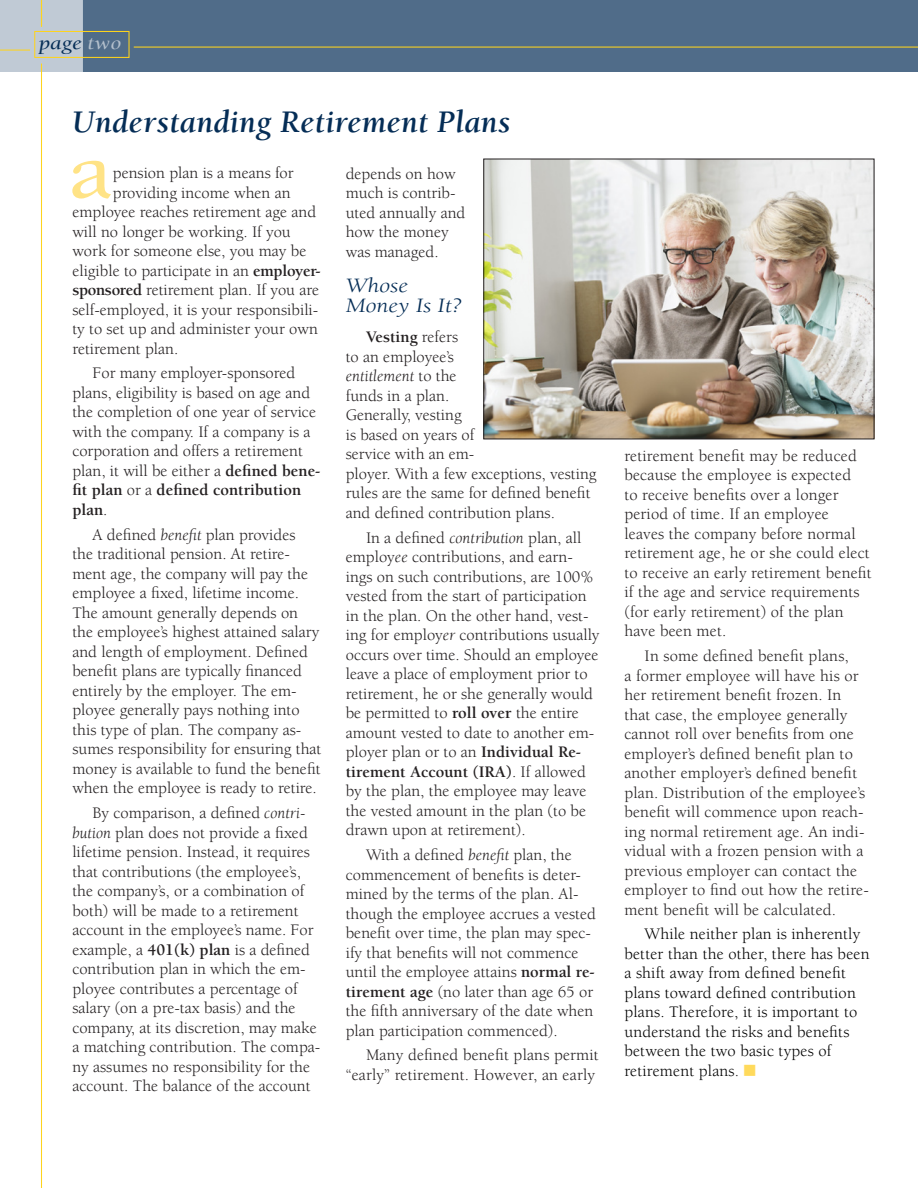
<style>
.page{position:relative;width:918px;height:1188px;background:#fff}
.page>*{position:absolute;margin:0;border:0;box-sizing:border-box;transform-origin:0 0}
.t1{font:500 82.5px "Berkeley";color:#ffe386;scale:1.2 1}
.headline{font:italic 700 32.25px "Berkeley";letter-spacing:.01em;color:#052d56}
.subhead{font:italic 21px/19.5px "Berkeley";color:#052d56;scale:1.2 1}
.t2{font:italic 19.5px "Berkeley";color:#052d56;scale:1.2 1}
.body_text{font:16.5px/19.5px "Berkeley";color:#231f20}
.body_text-2{font:16.5px/19.5px "Berkeley";letter-spacing:.01em;color:#000}
.s1{color:#b4c0cc}
.s2{font-weight:700}
.s3{font-style:italic}
.s4{color:#231f20}
.s5{color:#ffda5c}
</style>
<div class="page">
<div style="left:85px;top:0;width:833px;height:72px;background:#506c89"></div>
<hr style="left:134px;top:47px;width:784px;height:1px;background:#fed41d">
<hr style="left:41px;top:64px;width:1px;height:1124px;background:#fed41d">
<div style="left:0;top:0;width:85px;height:72px;background:#c0cad5"></div>
<div style="left:34px;top:31px;width:96px;height:27px;border:1px solid #fed41d"></div>
<img style="left:485px;top:161px;width:387px;height:276px">
<div style="left:483px;top:159px;width:391px;height:280px;border:1px solid #231f20"></div>
<p class="t2" style="left:39px;top:33px;width:70px">page <span class="s1">two</span></p>
<p class="headline" style="left:72px;top:105px;width:440px">Understanding Retirement Plans</p>
<p class="body_text" style="left:113px;top:163px;width:182px">pension plan is a means for</p>
<p class="body_text" style="left:113px;top:183px;width:179px">providing income when an</p>
<p class="body_text" style="left:72px;top:202px;width:245px">employee reaches retirement age and</p>
<p class="body_text" style="left:72px;top:222px;width:220px">will no longer be working. If you</p>
<p class="body_text" style="left:72px;top:241px;width:236px">work for someone else, you may be</p>
<p class="body_text" style="left:72px;top:261px;width:250px">eligible to participate in an <span class="s2">employer-</span></p>
<p class="body_text" style="left:72px;top:280px;width:248px"><span class="s2">sponsored</span> retirement plan. If you are</p>
<p class="body_text" style="left:72px;top:300px;width:248px">self-employed, it is your responsibili-</p>
<p class="body_text" style="left:72px;top:319px;width:247px">ty to set up and administer your own</p>
<p class="body_text" style="left:72px;top:339px;width:107px">retirement plan.</p>
<p class="body_text" style="left:72px;top:364px;width:249px;text-indent:20px">For many employer-sponsored plans, eligibility is based on age and the completion of one year of service with the company. If a company is a corporation and offers a retirement plan, it will be either a <span class="s2">defined bene&shy;fit plan</span> or a <span class="s2">defined contribution plan</span>.</p>
<p class="body_text" style="left:72px;top:525px;width:251px;text-indent:20px">A defined <span class="s3">benefit</span> plan provides<br>the traditional pension. At retire&shy;ment age, the company will pay the employee a fixed, lifetime income.<br>The amount generally depends on the employee’s highest attained salary and length of employment. Defined benefit plans are typically financed entirely by the employer. The em&shy;ployee generally pays nothing into this type of plan. The company as&shy;sumes responsibility for ensuring that money is available to fund the benefit when the employee is ready to retire.</p>
<p class="body_text" style="left:72px;top:804px;width:250px;text-indent:20px">By comparison, a defined <span class="s3">contri&shy;bution</span> plan does not provide a fixed lifetime pension. Instead, it requires that contributions (the employee’s, the company’s, or a combination of both) will be made to a retirement account in the employee’s name. For example, a <span class="s2">401(k) plan</span> is a defined contribution plan in which the em&shy;ployee contributes a percentage of salary (on a pre-tax basis) and the company, at its discretion, may make a matching contribution. The compa&shy;ny assumes no responsibility for the account. The balance of the account</p>
<p class="t1" style="left:69px;top:128px;width:38px">a</p>
<p class="body_text" style="left:346px;top:164px;width:121px">depends on how much is contrib&shy;uted annually and how the money was managed.</p>
<p class="subhead" style="left:346px;top:277px;width:98px">Whose<br>Money Is It?</p>
<p class="body_text" style="left:346px;top:328px;width:252px;text-indent:20px"><span class="s2">Vesting</span> refers<br>to an employee’s<br><span class="s3">entitlement</span> to the<br>funds in a plan.<br>Generally, vesting<br>is based on years of<br>service with an em-<br>ployer. With a few exceptions, vesting rules are the same for defined benefit and defined contribution plans.</p>
<p class="body_text" style="left:346px;top:528px;width:255px;text-indent:20px">In a defined <span class="s3">contribution</span> plan, all employ<span class="s3">ee</span> contributions, and earn&shy;ings on such contributions, are 100% vested from the start of participation in the plan. On the other hand, vest&shy;ing for employ<span class="s3">er</span> contributions usually occurs over time. Should an employee leave a place of employment prior to retirement, he or she generally would be permitted to <span class="s2">roll over</span> the entire amount vested to date to another em&shy;ployer plan or to an <span class="s2">Individual Re&shy;tirement Account (IRA)</span>. If allowed by the plan, the employee may leave the vested amount in the plan (to be drawn upon at retirement).</p>
<p class="body_text" style="left:346px;top:845px;width:252px;text-indent:20px">With a defined <span class="s3">benefit</span> plan, the commencement of benefits is deter&shy;mined by the terms of the plan. Al&shy;though the employee accrues a vested benefit over time, the plan may spec&shy;ify that benefits will not commence until the employee attains <span class="s2">normal re&shy;tirement age</span> (no later than age 65 or the fifth anniversary of the date when plan participation commenced).</p>
<p class="body_text" style="left:346px;top:1046px;width:255px;text-align:right">Many defined benefit plans permit “early” retirement. However, an early</p>
<p class="body_text" style="left:624px;top:446px;width:249px">retirement benefit may be reduced because the employee is expected<br>to receive benefits over a longer period of time. If an employee leaves the company before normal retirement age, he or she could elect to receive an early retirement benefit if the age and service requirements (for early retirement) of the plan have been met.</p>
<p class="body_text" style="left:624px;top:646px;width:246px;text-indent:20px">In some defined benefit plans,<br>a former employee will have his or her retirement benefit frozen. In that case, the employee generally cannot roll over benefits from one employer’s defined benefit plan to another employer’s defined benefit plan. Distribution of the employee’s benefit will commence upon reach&shy;ing normal retirement age. An indi&shy;vidual with a frozen pension with a previous employer can contact the employer to find out how the retire&shy;ment benefit will be calculated.</p>
<p class="body_text-2" style="left:624px;top:925px;width:247px;text-indent:20px">While neither plan is inherently better than the other, there has been a shift away from defined benefit plans toward defined contribution plans. Therefore, it is important to understand the risks and benefits between the two basic types of retirement plans<span class="s4">.</span> <span class="s5">■</span></p>
</div>
